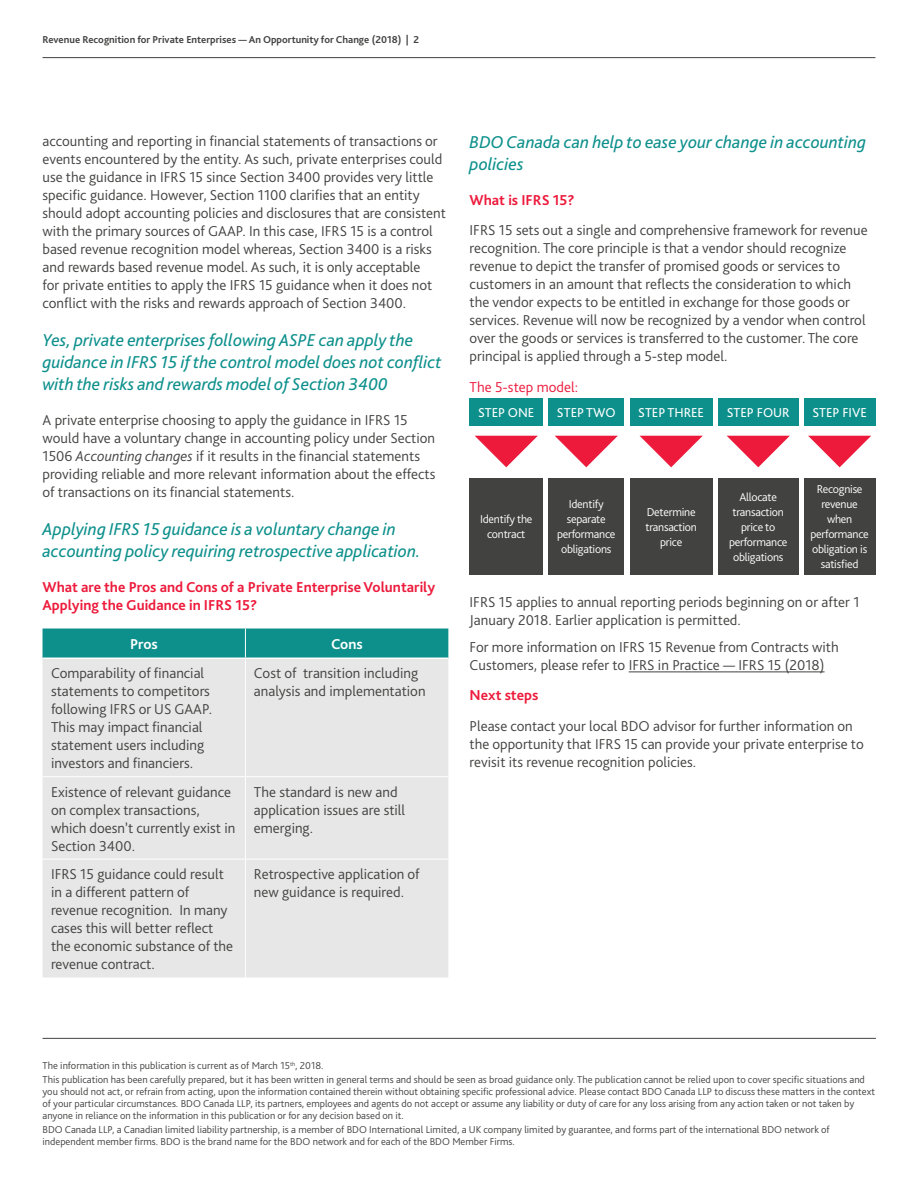
<style>
.page{position:relative;width:918px;height:1188px;background:#fff}
.page>*{position:absolute;margin:0;border:0;box-sizing:border-box;transform-origin:0 0}
.t1{font:italic 18px/21.6px "Bliss Pro";color:#0d908c}
.t2{font:300 15px/18px "Bliss Pro";color:#424241}
.t3{font:700 15px/18px "Bliss Pro";color:#ed1a3b}
.t4{font:300 15px "Bliss Pro";color:#ed1a3b}
.t5{font:700 15px "Bliss Pro";color:#fff}
.t6{font:13.5px "Bliss Pro";color:#fff}
.t7{font:300 12px/15px "Bliss Pro";letter-spacing:-.02em;color:#fff;text-align:center}
.t8{font:300 10.5px/12px "Bliss Pro";color:#424241}
.t9{font:700 10.5px "Bliss Pro";color:#424241}
.s1{font-style:italic}
</style>
<div class="page">
<hr style="left:43px;top:57px;width:832px;height:1px;background:#424241">
<div style="left:43px;top:659px;width:405px;height:319px;background:#e7e7e7"></div>
<hr style="left:245px;top:659px;width:1px;height:117px;background:#fff">
<hr style="left:245px;top:777px;width:1px;height:82px;background:#fff">
<hr style="left:245px;top:859px;width:1px;height:119px;background:#fff">
<div style="left:43px;top:629px;width:405px;height:29px;background:#0d908c"></div>
<hr style="left:43px;top:776px;width:202px;height:1px;background:#fff">
<hr style="left:245px;top:776px;width:203px;height:1px;background:#fff">
<hr style="left:43px;top:859px;width:202px;height:1px;background:#fff">
<hr style="left:245px;top:859px;width:203px;height:1px;background:#fff">
<hr style="left:629px;top:672px;width:196px;height:1px;background:#424241">
<div style="left:470px;top:398px;width:73px;height:27px;background:#0d908c"></div>
<div style="left:470px;top:478px;width:73px;height:97px;background:#424241"></div>
<div style="left:548px;top:398px;width:76px;height:27px;background:#0d908c"></div>
<div style="left:548px;top:478px;width:76px;height:97px;background:#424241"></div>
<div style="left:630px;top:398px;width:83px;height:27px;background:#0d908c"></div>
<div style="left:630px;top:478px;width:83px;height:97px;background:#424241"></div>
<div style="left:718px;top:398px;width:80px;height:27px;background:#0d908c"></div>
<div style="left:718px;top:478px;width:80px;height:97px;background:#424241"></div>
<div style="left:804px;top:398px;width:71px;height:27px;background:#0d908c"></div>
<div style="left:804px;top:478px;width:71px;height:97px;background:#424241"></div>
<svg style="left:475px;top:436px;width:63px;height:31px"></svg>
<svg style="left:555px;top:436px;width:63px;height:31px"></svg>
<svg style="left:640px;top:436px;width:63px;height:31px"></svg>
<svg style="left:727px;top:436px;width:63px;height:31px"></svg>
<svg style="left:808px;top:436px;width:63px;height:31px"></svg>
<hr style="left:43px;top:1038px;width:833px;height:1px;background:#424241">
<p class="t9" style="left:43px;top:33px;width:378px">Revenue Recognition for Private Enterprises — An Opportunity for Change (2018) | 2</p>
<p class="t2" style="left:43px;top:132px;width:405px">accounting and reporting in financial statements of transactions or events encountered by the entity. As such, private enterprises could use the guidance in IFRS 15 since Section 3400 provides very little specific guidance. However, Section 1100 clarifies that an entity should adopt accounting policies and disclosures that are consistent with the primary sources of GAAP. In this case, IFRS 15 is a control based revenue recognition model whereas, Section 3400 is a risks and rewards based revenue model. As such, it is only acceptable<br>for private entities to apply the IFRS 15 guidance when it does not conflict with the risks and rewards approach of Section 3400.</p>
<p class="t1" style="left:43px;top:329px;width:401px">Yes, private enterprises following ASPE can apply the guidance in IFRS 15 if the control model does not conflict with the risks and rewards model of Section 3400</p>
<p class="t2" style="left:43px;top:411px;width:394px">A private enterprise choosing to apply the guidance in IFRS 15 would have a voluntary change in accounting policy under Section 1506 <span class="s1">Accounting changes</span> if it results in the financial statements providing reliable and more relevant information about the effects of transactions on its financial statements.</p>
<p class="t1" style="left:43px;top:518px;width:379px">Applying IFRS 15 guidance is a voluntary change in accounting policy requiring retrospective application.</p>
<p class="t3" style="left:43px;top:578px;width:394px">What are the Pros and Cons of a Private Enterprise Voluntarily<br>Applying the Guidance in IFRS 15?</p>
<p class="t5" style="left:130px;top:635px;width:29px">Pros</p>
<p class="t5" style="left:331px;top:635px;width:33px">Cons</p>
<p class="t2" style="left:51px;top:664px;width:162px">Comparability of financial statements to competitors following IFRS or US GAAP.<br>This may impact financial statement users including investors and financiers.</p>
<p class="t2" style="left:254px;top:664px;width:173px">Cost of transition including analysis and implementation</p>
<p class="t2" style="left:51px;top:783px;width:186px">Existence of relevant guidance on complex transactions, which doesn’t currently exist in<br>Section 3400.</p>
<p class="t2" style="left:254px;top:783px;width:153px">The standard is new and application issues are still emerging.</p>
<p class="t2" style="left:51px;top:865px;width:184px">IFRS 15 guidance could result in a different pattern of revenue recognition. In many cases this will better reflect the economic substance of the revenue contract.</p>
<p class="t2" style="left:254px;top:865px;width:167px">Retrospective application of new guidance is required.</p>
<p class="t1" style="left:470px;top:131px;width:398px">BDO Canada can help to ease your change in accounting policies</p>
<p class="t3" style="left:470px;top:191px;width:107px">What is IFRS 15?</p>
<p class="t2" style="left:470px;top:221px;width:400px">IFRS 15 sets out a single and comprehensive framework for revenue recognition. The core principle is that a vendor should recognize revenue to depict the transfer of promised goods or services to customers in an amount that reflects the consideration to which the vendor expects to be entitled in exchange for those goods or services. Revenue will now be recognized by a vendor when control over the goods or services is transferred to the customer. The core principal is applied through a 5-step model.</p>
<p class="t4" style="left:470px;top:378px;width:110px">The 5-step model:</p>
<p class="t6" style="left:478px;top:404px;width:58px">STEP ONE</p>
<p class="t6" style="left:557px;top:404px;width:60px">STEP TWO</p>
<p class="t6" style="left:638px;top:404px;width:67px">STEP THREE</p>
<p class="t6" style="left:727px;top:404px;width:65px">STEP FOUR</p>
<p class="t6" style="left:812px;top:404px;width:56px">STEP FIVE</p>
<p class="t7" style="left:811px;top:482px;width:60px">Recognise revenue when performance obligation is satisfied</p>
<p class="t2" style="left:470px;top:593px;width:391px">IFRS 15 applies to annual reporting periods beginning on or after 1<br>January 2018. Earlier application is permitted.</p>
<p class="t2" style="left:470px;top:638px;width:371px">For more information on IFRS 15 Revenue from Contracts with<br>Customers, please refer to IFRS in Practice — IFRS 15 (2018)</p>
<p class="t3" style="left:470px;top:686px;width:70px">Next steps</p>
<p class="t2" style="left:470px;top:717px;width:396px">Please contact your local BDO advisor for further information on the opportunity that IFRS 15 can provide your private enterprise to revisit its revenue recognition policies.</p>
<p class="t7" style="left:729px;top:489px;width:60px">Allocate transaction price to performance obligations</p>
<p class="t7" style="left:557px;top:497px;width:60px">Identify separate performance obligations</p>
<p class="t7" style="left:645px;top:504px;width:53px">Determine transaction price</p>
<p class="t7" style="left:480px;top:512px;width:54px">Identify the contract</p>
<p class="t8" style="left:43px;top:1059px;width:824px;line-height:14.1px">The information in this publication is current as of March 15<sup>th</sup>, 2018.<br>This publication has been carefully prepared, but it has been written in general terms and should be seen as broad guidance only. The publication cannot be relied upon to cover specific situations and</p>
<p class="t8" style="left:43px;top:1086px;width:834px">you should not act, or refrain from acting, upon the information contained therein without obtaining specific professional advice. Please contact BDO Canada LLP to discuss these matters in the context of your particular circumstances. BDO Canada LLP, its partners, employees and agents do not accept or assume any liability or duty of care for any loss arising from any action taken or not taken by anyone in reliance on the information in this publication or for any decision based on it.</p>
<p class="t8" style="left:43px;top:1124px;width:789px">BDO Canada LLP, a Canadian limited liability partnership, is a member of BDO International Limited, a UK company limited by guarantee, and forms part of the international BDO network of independent member firms. BDO is the brand name for the BDO network and for each of the BDO Member Firms.</p>
</div>
